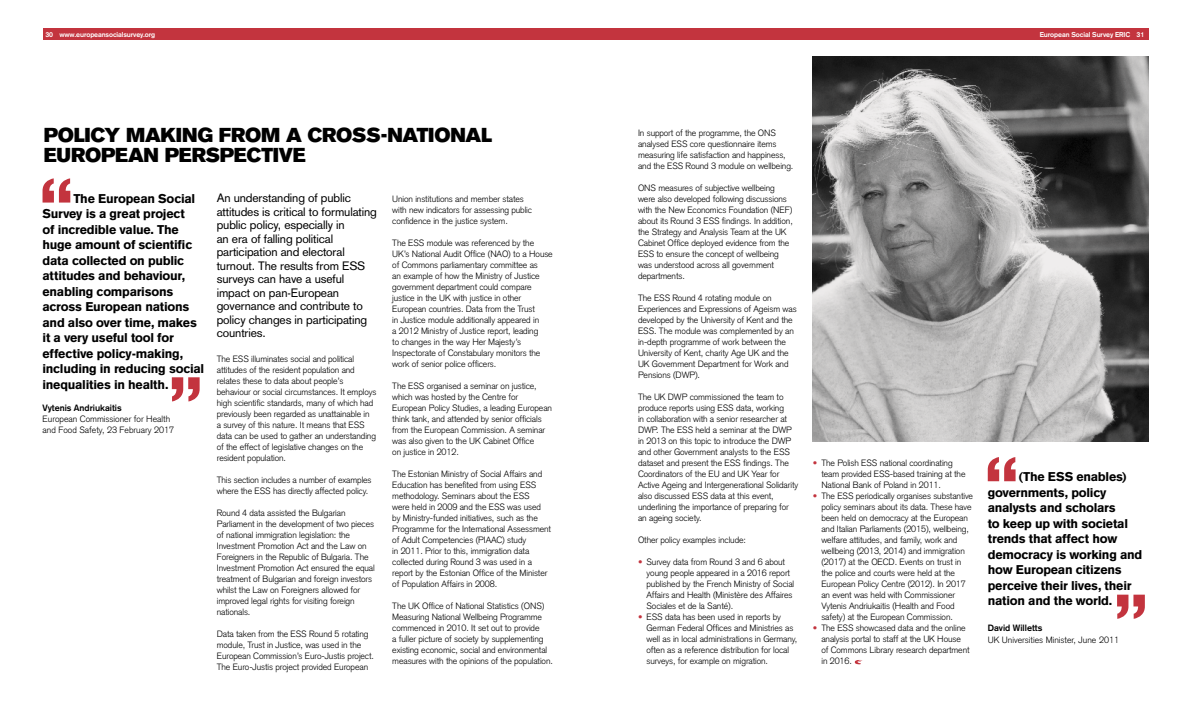
<style>
.page{position:relative;width:1191px;height:709px;background:#fff}
.page>*{position:absolute;margin:0;border:0;box-sizing:border-box;transform-origin:0 0}
.t1{font:20px/20px "Akzidenz Grotesk BE Super";letter-spacing:-.01em;color:#000}
.t2{font:900 12.5px/15.5px "Akzidenz Grotesk";letter-spacing:-.02em;color:#000}
.t3{font:12px/13.5px "Akzidenz Grotesk";letter-spacing:-.01em;color:#000}
.t4{font:300 9px/11px "Akzidenz Grotesk";letter-spacing:-.01em;color:#000}
.t5{font:700 9px "Akzidenz Grotesk";color:#000}
.t6{font:700 7px "Akzidenz Grotesk";letter-spacing:-.01em;color:#fff}
.s1{color:#c3343e}
</style>
<div class="page">
<img style="left:813px;top:57px;width:335px;height:384px">
<div style="left:43px;top:29px;width:1105px;height:11px;background:#c3343e"></div>
<svg style="left:43px;top:178px;width:27px;height:24px"></svg>
<svg style="left:172px;top:377px;width:28px;height:24px"></svg>
<svg style="left:987px;top:457px;width:28px;height:24px"></svg>
<svg style="left:1117px;top:594px;width:27px;height:25px"></svg>
<svg style="left:854px;top:660px;width:8px;height:4px"></svg>
<p class="t6" style="left:45px;top:30px;width:111px">30 www.europeansocialsurvey.org</p>
<p class="t6" style="left:1039px;top:30px;width:106px">European Social Survey ERIC 31</p>
<h1 class="t1" style="left:44px;top:125px;width:450px">POLICY MAKING FROM A CROSS-NATIONAL<br>EUROPEAN PERSPECTIVE</h1>
<p class="t3" style="left:217px;top:191px;width:162px">An understanding of public attitudes is critical to formulating public policy, especially in<br>an era of falling political participation and electoral turnout. The results from ESS surveys can have a useful impact on pan-European governance and contribute to policy changes in participating countries.</p>
<p class="t4" style="left:217px;top:353px;width:161px">The ESS illuminates social and political attitudes of the resident population and relates these to data about people’s behaviour or social circumstances. It employs high scientific standards, many of which had previously been regarded as unattainable in<br>a survey of this nature. It means that ESS data can be used to gather an understanding of the effect of legislative changes on the resident population.</p>
<p class="t4" style="left:217px;top:474px;width:156px">This section includes a number of examples where the ESS has directly affected policy.</p>
<p class="t4" style="left:217px;top:507px;width:160px">Round 4 data assisted the Bulgarian Parliament in the development of two pieces of national immigration legislation: the Investment Promotion Act and the Law on Foreigners in the Republic of Bulgaria. The Investment Promotion Act ensured the equal treatment of Bulgarian and foreign investors whilst the Law on Foreigners allowed for improved legal rights for visiting foreign nationals.</p>
<p class="t4" style="left:217px;top:628px;width:159px">Data taken from the ESS Round 5 rotating module, Trust in Justice, was used in the European Commission’s Euro-Justis project.<br>The Euro-Justis project provided European</p>
<p class="t2" style="left:43px;top:190px;width:163px;text-indent:31px">The European Social<br>Survey is a great project<br>of incredible value. The huge amount of scientific data collected on public attitudes and behaviour, enabling comparisons across European nations and also over time, makes it a very useful tool for effective policy-making, including in reducing social inequalities in health.</p>
<p class="t5" style="left:43px;top:403px;width:81px">Vytenis Andriukaitis</p>
<p class="t4" style="left:43px;top:414px;width:133px">European Commissioner for Health and Food Safety, 23 February 2017</p>
<p class="t4" style="left:392px;top:194px;width:141px">Union institutions and member states with new indicators for assessing public confidence in the justice system.</p>
<p class="t4" style="left:392px;top:238px;width:162px">The ESS module was referenced by the UK’s National Audit Office (NAO) to a House of Commons parliamentary committee as<br>an example of how the Ministry of Justice government department could compare justice in the UK with justice in other European countries. Data from the Trust<br>in Justice module additionally appeared in<br>a 2012 Ministry of Justice report, leading<br>to changes in the way Her Majesty’s Inspectorate of Constabulary monitors the work of senior police officers.</p>
<p class="t4" style="left:392px;top:381px;width:161px">The ESS organised a seminar on justice, which was hosted by the Centre for European Policy Studies, a leading European think tank, and attended by senior officials from the European Commission. A seminar was also given to the UK Cabinet Office<br>on justice in 2012.</p>
<p class="t4" style="left:392px;top:469px;width:160px">The Estonian Ministry of Social Affairs and Education has benefited from using ESS methodology. Seminars about the ESS<br>were held in 2009 and the ESS was used by Ministry-funded initiatives, such as the Programme for the International Assessment of Adult Competencies (PIAAC) study<br>in 2011. Prior to this, immigration data collected during Round 3 was used in a report by the Estonian Office of the Minister of Population Affairs in 2008.</p>
<p class="t4" style="left:392px;top:600px;width:162px">The UK Office of National Statistics (ONS)<br>Measuring National Wellbeing Programme commenced in 2010. It set out to provide<br>a fuller picture of society by supplementing existing economic, social and environmental measures with the opinions of the population.</p>
<p class="t4" style="left:638px;top:127px;width:157px">In support of the programme, the ONS analysed ESS core questionnaire items measuring life satisfaction and happiness, and the ESS Round 3 module on wellbeing.</p>
<p class="t4" style="left:638px;top:182px;width:156px">ONS measures of subjective wellbeing were also developed following discussions with the New Economics Foundation (NEF) about its Round 3 ESS findings. In addition, the Strategy and Analysis Team at the UK Cabinet Office deployed evidence from the ESS to ensure the concept of wellbeing was understood across all government departments.</p>
<p class="t4" style="left:638px;top:292px;width:160px">The ESS Round 4 rotating module on Experiences and Expressions of Ageism was developed by the University of Kent and the ESS. The module was complemented by an in-depth programme of work between the University of Kent, charity Age UK and the UK Government Department for Work and Pensions (DWP).</p>
<p class="t4" style="left:638px;top:391px;width:162px">The UK DWP commissioned the team to produce reports using ESS data, working<br>in collaboration with a senior researcher at DWP. The ESS held a seminar at the DWP in 2013 on this topic to introduce the DWP and other Government analysts to the ESS dataset and present the ESS findings. The Coordinators of the EU and UK Year for Active Ageing and Intergenerational Solidarity also discussed ESS data at this event, underlining the importance of preparing for an ageing society.</p>
<p class="t4" style="left:638px;top:534px;width:109px">Other policy examples include:</p>
<p class="t4" style="left:646px;top:556px;width:149px;text-indent:-9px"><span class="s1">•</span> Survey data from Round 3 and 6 about young people appeared in a 2016 report published by the French Ministry of Social Affairs and Health (Ministère des Affaires Sociales et de la Santé).</p>
<p class="t4" style="left:646px;top:611px;width:152px;text-indent:-9px"><span class="s1">•</span> ESS data has been used in reports by German Federal Offices and Ministries as well as in local administrations in Germany, often as a reference distribution for local surveys, for example on migration.</p>
<p class="t4" style="left:821px;top:457px;width:146px;text-indent:-9px"><span class="s1">•</span> The Polish ESS national coordinating team provided ESS-based training at the<br>National Bank of Poland in 2011.</p>
<p class="t4" style="left:821px;top:490px;width:153px;text-indent:-9px"><span class="s1">•</span> The ESS periodically organises substantive policy seminars about its data. These have been held on democracy at the European and Italian Parliaments (2015), wellbeing, welfare attitudes, and family, work and wellbeing (2013, 2014) and immigration (2017) at the OECD. Events on trust in the police and courts were held at the European Policy Centre (2012). In 2017 an event was held with Commissioner Vytenis Andriukaitis (Health and Food safety) at the European Commission.</p>
<p class="t4" style="left:821px;top:622px;width:150px;text-indent:-9px"><span class="s1">•</span> The ESS showcased data and the online analysis portal to staff at the UK House of Commons Library research department in 2016.</p>
<h2 class="t2" style="left:987px;top:469px;width:156px;text-indent:31px">(The ESS enables) governments, policy analysts and scholars<br>to keep up with societal trends that affect how democracy is working and how European citizens perceive their lives, their nation and the world.</h2>
<p class="t5" style="left:987px;top:623px;width:56px">David Willetts</p>
<p class="t4" style="left:987px;top:634px;width:133px">UK Universities Minister, June 2011</p>
</div>
